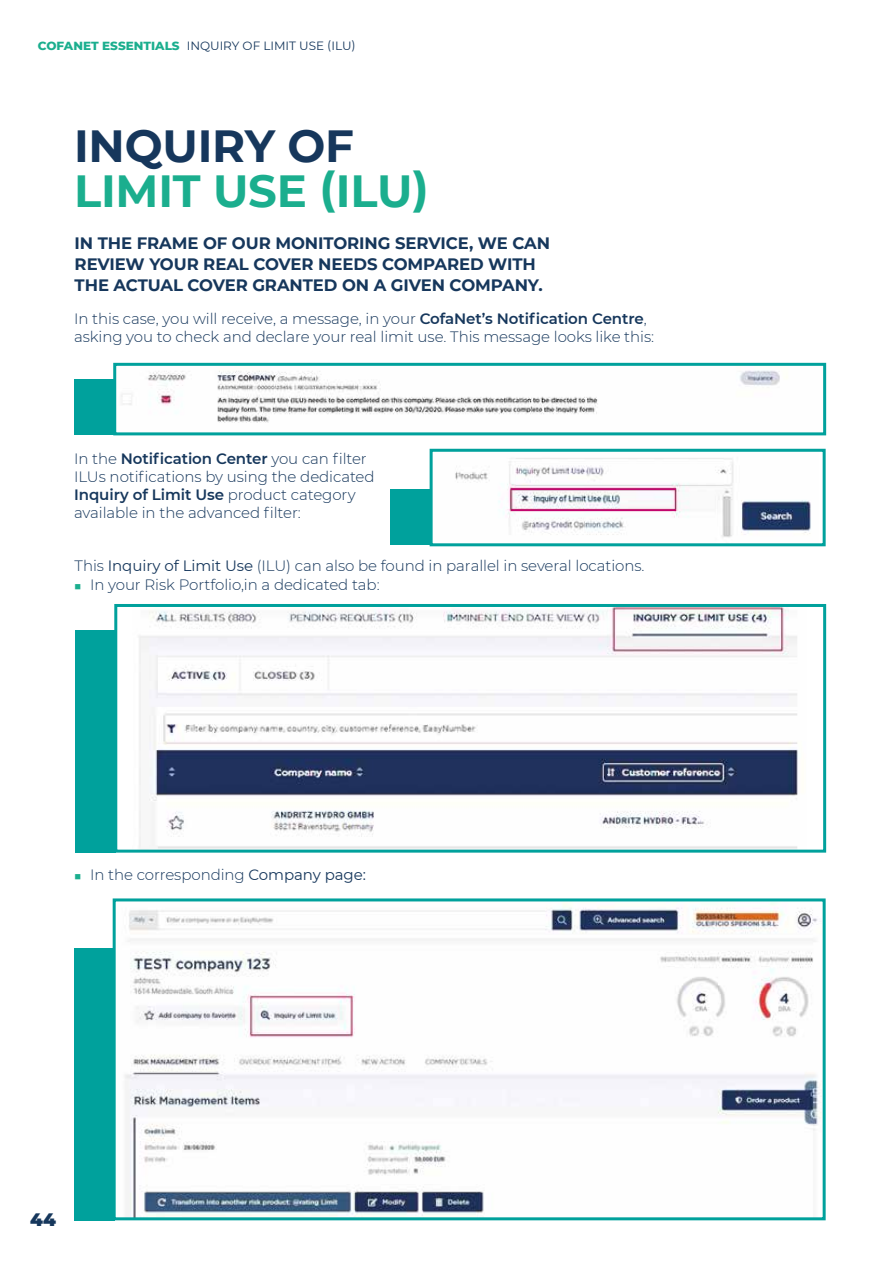
<style>
.page{position:relative;width:893px;height:1263px;background:#fff}
.page>*{position:absolute;margin:0;border:0;box-sizing:border-box;transform-origin:0 0}
.t1{font:700 45px "Montserrat";letter-spacing:-.005em;color:#1bae8e}
.t2{font:700 45px "Montserrat";letter-spacing:-.005em;color:#16375c}
.t3{font:900 18px "Montserrat";color:#16375c}
.t4{font:700 16.5px/21px "Montserrat";letter-spacing:-.005em;color:#16375c}
.t5{font:300 15px/18px "Montserrat";letter-spacing:-.005em;color:#16375c}
.t6{font:12px "Montserrat";color:#16375c}
.s1{font-weight:800;color:#1bae8e}
.s2{font-weight:600}
.s3{font-weight:400}
.s4{color:#1bae8e}
</style>
<div class="page">
<img style="left:121px;top:370px;width:659px;height:53px">
<div style="left:113px;top:363px;width:713px;height:72px;border:3px solid #00a19c"></div>
<img style="left:455px;top:458px;width:356px;height:80px">
<div style="left:430px;top:449px;width:396px;height:97px;border:3px solid #00a19c"></div>
<svg style="left:512px;top:488px;width:163px;height:23px"></svg>
<img style="left:139px;top:608px;width:659px;height:241px">
<div style="left:114px;top:604px;width:712px;height:249px;border:3px solid #00a19c"></div>
<img style="left:125px;top:902px;width:696px;height:314px">
<div style="left:113px;top:898px;width:713px;height:322px;border:3px solid #00a19c"></div>
<div style="left:74px;top:379px;width:40px;height:56px;background:#00a19c"></div>
<div style="left:75px;top:630px;width:40px;height:223px;background:#00a19c"></div>
<div style="left:74px;top:948px;width:40px;height:272px;background:#00a19c"></div>
<div style="left:390px;top:489px;width:41px;height:56px;background:#00a19c"></div>
<p class="t6" style="left:38px;top:37px;width:319px"><span class="s1">COFANET ESSENTIALS</span> INQUIRY OF LIMIT USE (ILU)</p>
<h1 class="t2" style="left:74px;top:113px;width:281px">INQUIRY OF</h1>
<h1 class="t1" style="left:74px;top:158px;width:357px">LIMIT USE (ILU)</h1>
<p class="t4" style="left:75px;top:232px;width:477px">IN THE FRAME OF OUR MONITORING SERVICE, WE CAN<br>REVIEW YOUR REAL COVER NEEDS COMPARED WITH<br>THE ACTUAL COVER GRANTED ON A GIVEN COMPANY.</p>
<p class="t5" style="left:74px;top:309px;width:582px">In this case, you will receive, a message, in your <span class="s2">CofaNet’s Notification Centre</span>, asking you to check and declare your real limit use. This message looks like this:</p>
<p class="t5" style="left:74px;top:449px;width:302px">In the <span class="s2">Notification Center</span> you can filter ILUs notifications by using the dedicated <span class="s2">Inquiry of Limit Use</span> product category available in the advanced filter:</p>
<p class="t5" style="left:75px;top:556px;width:571px">This <span class="s3">Inquiry of Limit Use</span> (ILU) can also be found in parallel in several locations.</p>
<p class="t5" style="left:75px;top:575px;width:307px"><span class="s4">■</span> In your Risk Portfolio,in a dedicated tab:</p>
<p class="t5" style="left:75px;top:865px;width:293px"><span class="s4">■</span> In the corresponding <span class="s3">Company page:</span></p>
<p class="t3" style="left:30px;top:1206px;width:27px">44</p>
</div>
